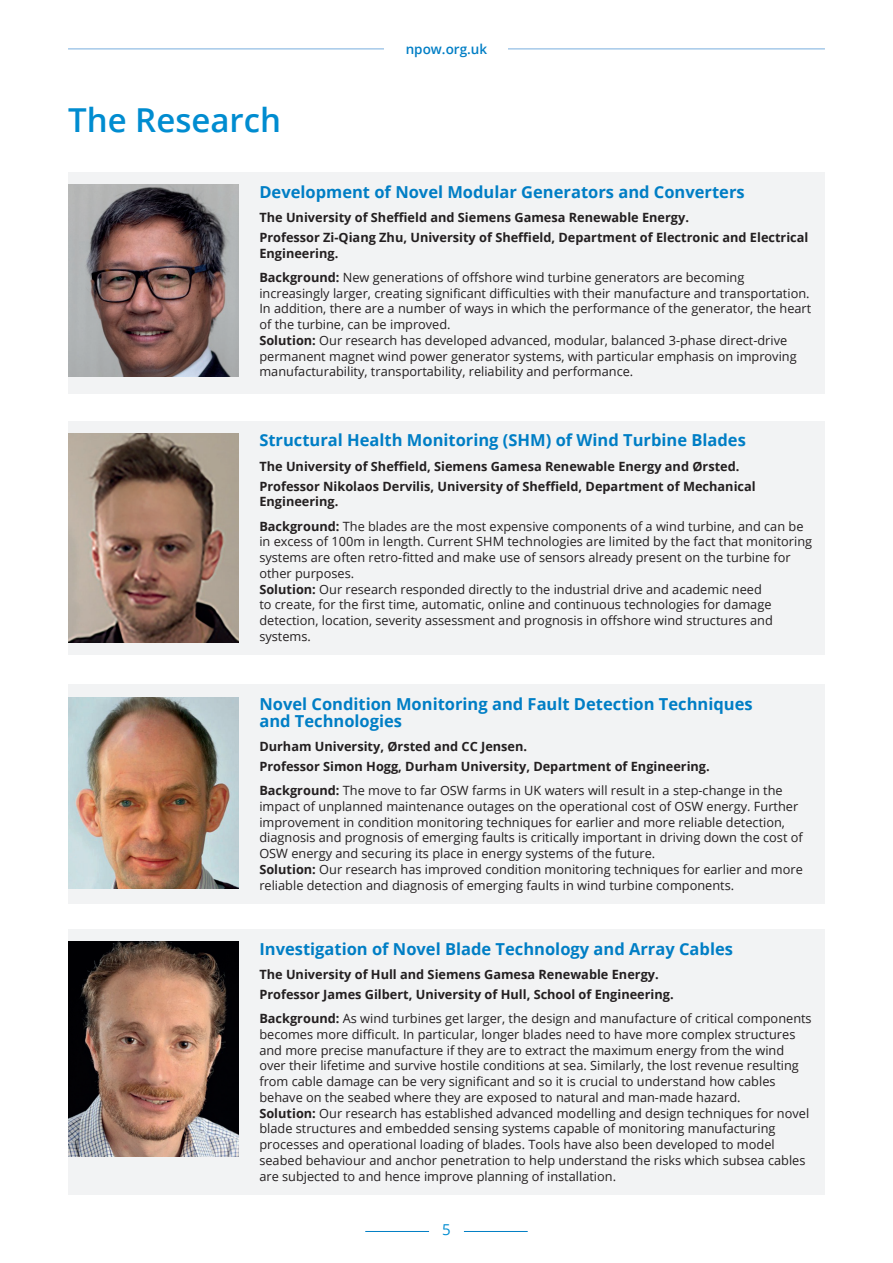
<style>
.page{position:relative;width:893px;height:1263px;background:#fff}
.page>*{position:absolute;margin:0;border:0;box-sizing:border-box;transform-origin:0 0}
.t1{font:600 33px "Open Sans";color:#008cd0}
.Sub_title{font:700 16.5px/16.5px "Open Sans";color:#007ec5}
.Body{font:15px "Open Sans";color:#008cd0}
.t2{font:600 13.5px "Open Sans";color:#007ec5}
.Body-2{font:12.75px/15.8px "Open Sans";color:#231f20}
.Body-3{font:700 12.75px/15.8px "Open Sans";color:#231f20}
.s1{font-weight:700}
</style>
<div class="page">
<hr style="left:68px;top:49px;width:757px;height:1px;background:#79aede">
<div style="left:385px;top:26px;width:123px;height:45px;background:#fff"></div>
<div style="left:68px;top:172px;width:757px;height:221px;background:#f2f3f4"></div>
<img style="left:68px;top:185px;width:170px;height:191px">
<div style="left:68px;top:421px;width:757px;height:234px;background:#f2f3f4"></div>
<img style="left:68px;top:434px;width:170px;height:208px">
<div style="left:68px;top:685px;width:757px;height:219px;background:#f2f3f4"></div>
<img style="left:68px;top:697px;width:170px;height:192px">
<div style="left:68px;top:929px;width:757px;height:266px;background:#f2f3f4"></div>
<img style="left:68px;top:942px;width:170px;height:215px">
<hr style="left:365px;top:1231px;width:64px;height:1px;background:#007ec5">
<hr style="left:464px;top:1231px;width:64px;height:1px;background:#007ec5">
<p class="t1" style="left:68px;top:97px;width:215px">The Research</p>
<p class="t2" style="left:406px;top:39px;width:83px">npow.org.uk</p>
<p class="Sub_title" style="left:259px;top:183px;width:487px">Development of Novel Modular Generators and Converters</p>
<p class="Body-3" style="left:259px;top:209px;width:431px">The University of Sheffield and Siemens Gamesa Renewable Energy.</p>
<p class="Body-3" style="left:259px;top:229px;width:551px">Professor Zi-Qiang Zhu, University of Sheffield, Department of Electronic and Electrical<br>Engineering.</p>
<p class="Body-2" style="left:259px;top:269px;width:553px"><span class="s1">Background:</span> New generations of offshore wind turbine generators are becoming increasingly larger, creating significant difficulties with their manufacture and transportation.<br>In addition, there are a number of ways in which the performance of the generator, the heart of the turbine, can be improved.</p>
<p class="Body-2" style="left:259px;top:332px;width:539px"><span class="s1">Solution:</span> Our research has developed advanced, modular, balanced 3-phase direct-drive permanent magnet wind power generator systems, with particular emphasis on improving manufacturability, transportability, reliability and performance.</p>
<p class="Sub_title" style="left:259px;top:432px;width:488px">Structural Health Monitoring (SHM) of Wind Turbine Blades</p>
<p class="Body-3" style="left:259px;top:458px;width:482px">The University of Sheffield, Siemens Gamesa Renewable Energy and Ørsted.</p>
<p class="Body-3" style="left:259px;top:478px;width:498px">Professor Nikolaos Dervilis, University of Sheffield, Department of Mechanical<br>Engineering.</p>
<p class="Body-2" style="left:259px;top:518px;width:554px"><span class="s1">Background:</span> The blades are the most expensive components of a wind turbine, and can be in excess of 100m in length. Current SHM technologies are limited by the fact that monitoring systems are often retro-fitted and make use of sensors already present on the turbine for other purposes.</p>
<p class="Body-2" style="left:259px;top:581px;width:515px"><span class="s1">Solution:</span> Our research responded directly to the industrial drive and academic need to create, for the first time, automatic, online and continuous technologies for damage detection, location, severity assessment and prognosis in offshore wind structures and systems.</p>
<p class="Sub_title" style="left:259px;top:695px;width:495px">Novel Condition Monitoring and Fault Detection Techniques and Technologies</p>
<p class="Body-3" style="left:259px;top:738px;width:269px">Durham University, Ørsted and CC Jensen.</p>
<p class="Body-3" style="left:259px;top:758px;width:452px">Professor Simon Hogg, Durham University, Department of Engineering.</p>
<p class="Body-2" style="left:259px;top:782px;width:545px"><span class="s1">Background:</span> The move to far OSW farms in UK waters will result in a step-change in the impact of unplanned maintenance outages on the operational cost of OSW energy. Further improvement in condition monitoring techniques for earlier and more reliable detection, diagnosis and prognosis of emerging faults is critically important in driving down the cost of OSW energy and securing its place in energy systems of the future.</p>
<p class="Body-2" style="left:259px;top:861px;width:545px"><span class="s1">Solution:</span> Our research has improved condition monitoring techniques for earlier and more reliable detection and diagnosis of emerging faults in wind turbine components.</p>
<p class="Sub_title" style="left:259px;top:940px;width:475px">Investigation of Novel Blade Technology and Array Cables</p>
<p class="Body-3" style="left:259px;top:966px;width:401px">The University of Hull and Siemens Gamesa Renewable Energy.</p>
<p class="Body-3" style="left:259px;top:986px;width:416px">Professor James Gilbert, University of Hull, School of Engineering.</p>
<p class="Body-2" style="left:259px;top:1010px;width:554px"><span class="s1">Background:</span> As wind turbines get larger, the design and manufacture of critical components becomes more difficult. In particular, longer blades need to have more complex structures and more precise manufacture if they are to extract the maximum energy from the wind over their lifetime and survive hostile conditions at sea. Similarly, the lost revenue resulting from cable damage can be very significant and so it is crucial to understand how cables behave on the seabed where they are exposed to natural and man-made hazard.</p>
<p class="Body-2" style="left:259px;top:1105px;width:551px"><span class="s1">Solution:</span> Our research has established advanced modelling and design techniques for novel blade structures and embedded sensing systems capable of monitoring manufacturing processes and operational loading of blades. Tools have also been developed to model seabed behaviour and anchor penetration to help understand the risks which subsea cables are subjected to and hence improve planning of installation.</p>
<p class="Body" style="left:442px;top:1219px;width:10px">5</p>
</div>
